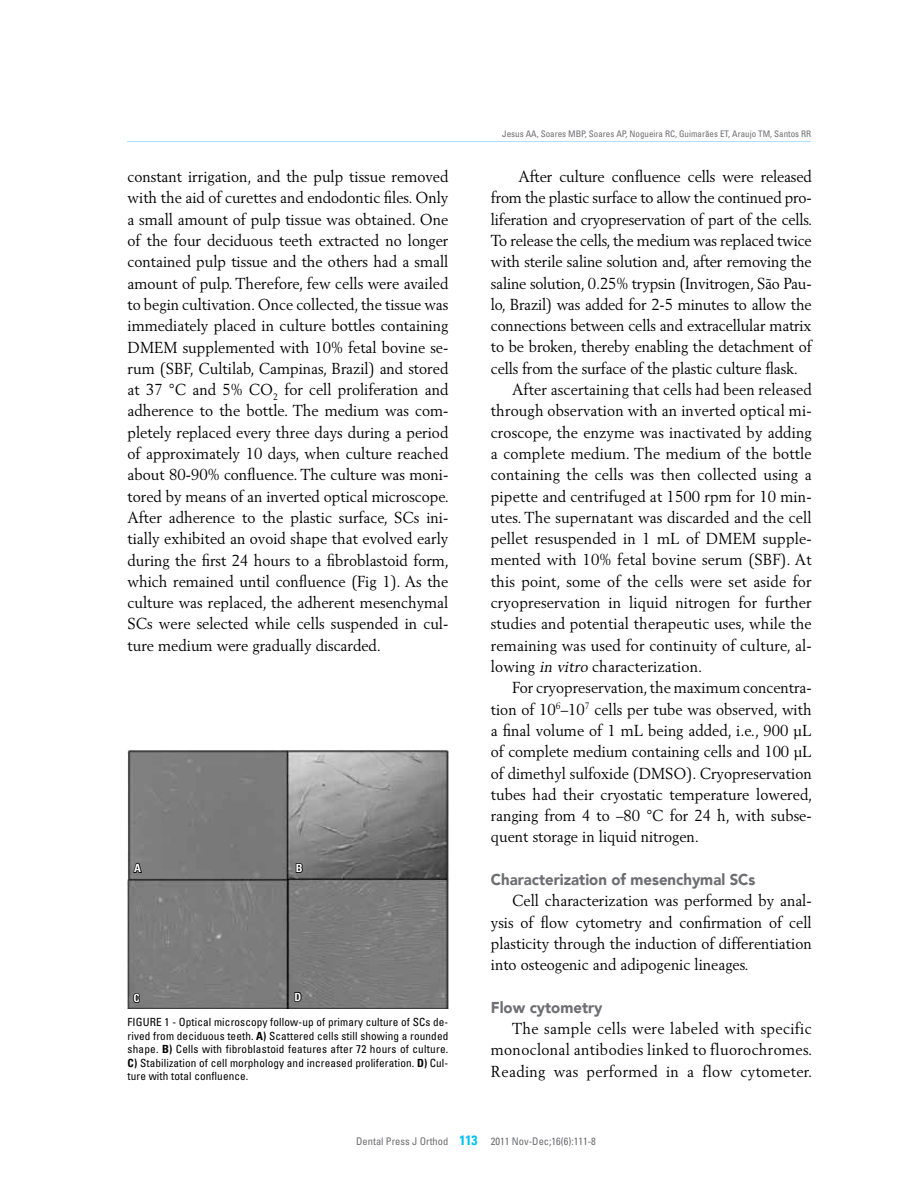
<style>
.page{position:relative;width:918px;height:1188px;background:#fff}
.page>*{position:absolute;margin:0;border:0;box-sizing:border-box;transform-origin:0 0}
.t1{font:15.75px/21.3px "Berling";color:#000;text-align:justify;scale:.95 1}
.t2{font:900 15.75px "Avenir LT";color:#6d6e71;scale:.95 1}
.t3{font:condensed 11.25px/13.5px "Univers";letter-spacing:.01em;color:#000;text-align:justify}
.t4{font:700 condensed 11.25px "Univers";color:#fff}
.t5{font:condensed 10.5px "Univers";color:#6d6e71}
.t6{font:condensed 9px "Univers";color:#6d6e71}
.s1{font-style:italic}
.s2{font-weight:700}
.s3{font-weight:700;font-size:13.5px;color:#00c0f3}
</style>
<div class="page">
<hr style="left:127px;top:141px;width:684px;height:1px;background:#abe1fa">
<img style="left:128px;top:750px;width:320px;height:259px">
<svg style="left:295px;top:862px;width:9px;height:12px"></svg>
<svg style="left:294px;top:991px;width:8px;height:11px"></svg>
<svg style="left:132px;top:992px;width:9px;height:12px"></svg>
<svg style="left:132px;top:852px;width:11px;height:22px"></svg>
<p class="t6" style="left:502px;top:128px;width:310px">Jesus AA, Soares MBP, Soares AP, Nogueira RC, Guimarães ET, Araujo TM, Santos RR</p>
<p class="t1" style="left:128px;top:166px;width:340px">constant irrigation, and the pulp tissue removed with the aid of curettes and endodontic files. Only a small amount of pulp tissue was obtained. One of the four deciduous teeth extracted no longer contained pulp tissue and the others had a small amount of pulp. Therefore, few cells were availed to begin cultivation. Once collected, the tissue was immediately placed in culture bottles containing DMEM supplemented with 10% fetal bovine se&shy;rum (SBF, Cultilab, Campinas, Brazil) and stored at 37 °C and 5% CO<sub>2</sub> for cell proliferation and adherence to the bottle. The medium was com&shy;pletely replaced every three days during a period of approximately 10 days, when culture reached about 80-90% confluence. The culture was moni&shy;tored by means of an inverted optical microscope.<br>After adherence to the plastic surface, SCs ini&shy;tially exhibited an ovoid shape that evolved early during the first 24 hours to a fibroblastoid form, which remained until confluence (Fig 1). As the culture was replaced, the adherent mesenchymal SCs were selected while cells suspended in cul&shy;ture medium were gradually discarded.</p>
<p class="t1" style="left:519px;top:166px;width:310px">After culture confluence cells were released</p>
<p class="t1" style="left:491px;top:187px;width:339px">from the plastic surface to allow the continued pro-</p>
<p class="t1" style="left:491px;top:208px;width:340px">liferation and cryopreservation of part of the cells.</p>
<p class="t1" style="left:491px;top:230px;width:339px">To release the cells, the medium was replaced twice</p>
<p class="t1" style="left:491px;top:251px;width:339px">with sterile saline solution and, after removing the</p>
<p class="t1" style="left:491px;top:272px;width:339px">saline solution, 0.25% trypsin (Invitrogen, São Pau-</p>
<p class="t1" style="left:491px;top:293px;width:339px">lo, Brazil) was added for 2-5 minutes to allow the</p>
<p class="t1" style="left:491px;top:315px;width:339px">connections between cells and extracellular matrix</p>
<p class="t1" style="left:491px;top:336px;width:339px">to be broken, thereby enabling the detachment of</p>
<p class="t1" style="left:491px;top:357px;width:325px">cells from the surface of the plastic culture flask.</p>
<p class="t1" style="left:512px;top:379px;width:317px">After ascertaining that cells had been released</p>
<p class="t1" style="left:491px;top:400px;width:339px">through observation with an inverted optical mi-</p>
<p class="t1" style="left:491px;top:421px;width:339px">croscope, the enzyme was inactivated by adding</p>
<p class="t1" style="left:491px;top:443px;width:339px">a complete medium. The medium of the bottle</p>
<p class="t1" style="left:491px;top:464px;width:339px">containing the cells was then collected using a</p>
<p class="t1" style="left:491px;top:485px;width:339px">pipette and centrifuged at 1500 rpm for 10 min-</p>
<p class="t1" style="left:491px;top:506px;width:339px">utes. The supernatant was discarded and the cell</p>
<p class="t1" style="left:491px;top:528px;width:339px">pellet resuspended in 1 mL of DMEM supple-</p>
<p class="t1" style="left:491px;top:549px;width:339px">mented with 10% fetal bovine serum (SBF). At</p>
<p class="t1" style="left:491px;top:570px;width:339px">this point, some of the cells were set aside for</p>
<p class="t1" style="left:491px;top:592px;width:339px">cryopreservation in liquid nitrogen for further</p>
<p class="t1" style="left:491px;top:613px;width:339px">studies and potential therapeutic uses, while the</p>
<p class="t1" style="left:491px;top:634px;width:339px">remaining was used for continuity of culture, al-</p>
<p class="t1" style="left:491px;top:656px;width:224px">lowing <span class="s1">in vitro</span> characterization.</p>
<p class="t1" style="left:512px;top:677px;width:317px">For cryopreservation, the maximum concentra-</p>
<p class="t1" style="left:491px;top:698px;width:339px">tion of 10<sup>6</sup>–10<sup>7</sup> cells per tube was observed, with</p>
<p class="t1" style="left:491px;top:720px;width:339px">a final volume of 1 mL being added, i.e., 900 µL</p>
<p class="t1" style="left:491px;top:741px;width:339px">of complete medium containing cells and 100 µL</p>
<p class="t1" style="left:491px;top:762px;width:339px">of dimethyl sulfoxide (DMSO). Cryopreservation</p>
<p class="t1" style="left:491px;top:783px;width:340px">tubes had their cryostatic temperature lowered,</p>
<p class="t1" style="left:491px;top:805px;width:339px">ranging from 4 to –80 °C for 24 h, with subse-</p>
<p class="t1" style="left:491px;top:826px;width:221px">quent storage in liquid nitrogen.</p>
<p class="t2" style="left:491px;top:870px;width:280px">Characterization of mesenchymal SCs</p>
<p class="t1" style="left:491px;top:890px;width:339px;text-indent:21px">Cell characterization was performed by anal&shy;ysis of flow cytometry and confirmation of cell plasticity through the induction of differentiation into osteogenic and adipogenic lineages.</p>
<p class="t2" style="left:491px;top:998px;width:119px">Flow cytometry</p>
<p class="t1" style="left:491px;top:1018px;width:340px;text-indent:21px">The sample cells were labeled with specific monoclonal antibodies linked to fluorochromes.<br>Reading was performed in a flow cytometer.</p>
<p class="t4" style="left:134px;top:861px;width:8px">A</p>
<p class="t4" style="left:296px;top:861px;width:8px">B</p>
<p class="t4" style="left:133px;top:991px;width:8px">C</p>
<p class="t4" style="left:294px;top:990px;width:8px">D</p>
<p class="t3" style="left:128px;top:1015px;width:322px">FIGURE 1 - Optical microscopy follow-up of primary culture of SCs de&shy;rived from deciduous teeth. <span class="s2">A)</span> Scattered cells still showing a rounded shape. <span class="s2">B)</span> Cells with fibroblastoid features after 72 hours of culture.<br><span class="s2">C)</span> Stabilization of cell morphology and increased proliferation. <span class="s2">D)</span> Cul&shy;ture with total confluence.</p>
<p class="t5" style="left:356px;top:1134px;width:241px">Dental Press J Orthod <span class="s3">113</span> 2011 Nov-Dec;16(6):111-8</p>
</div>
